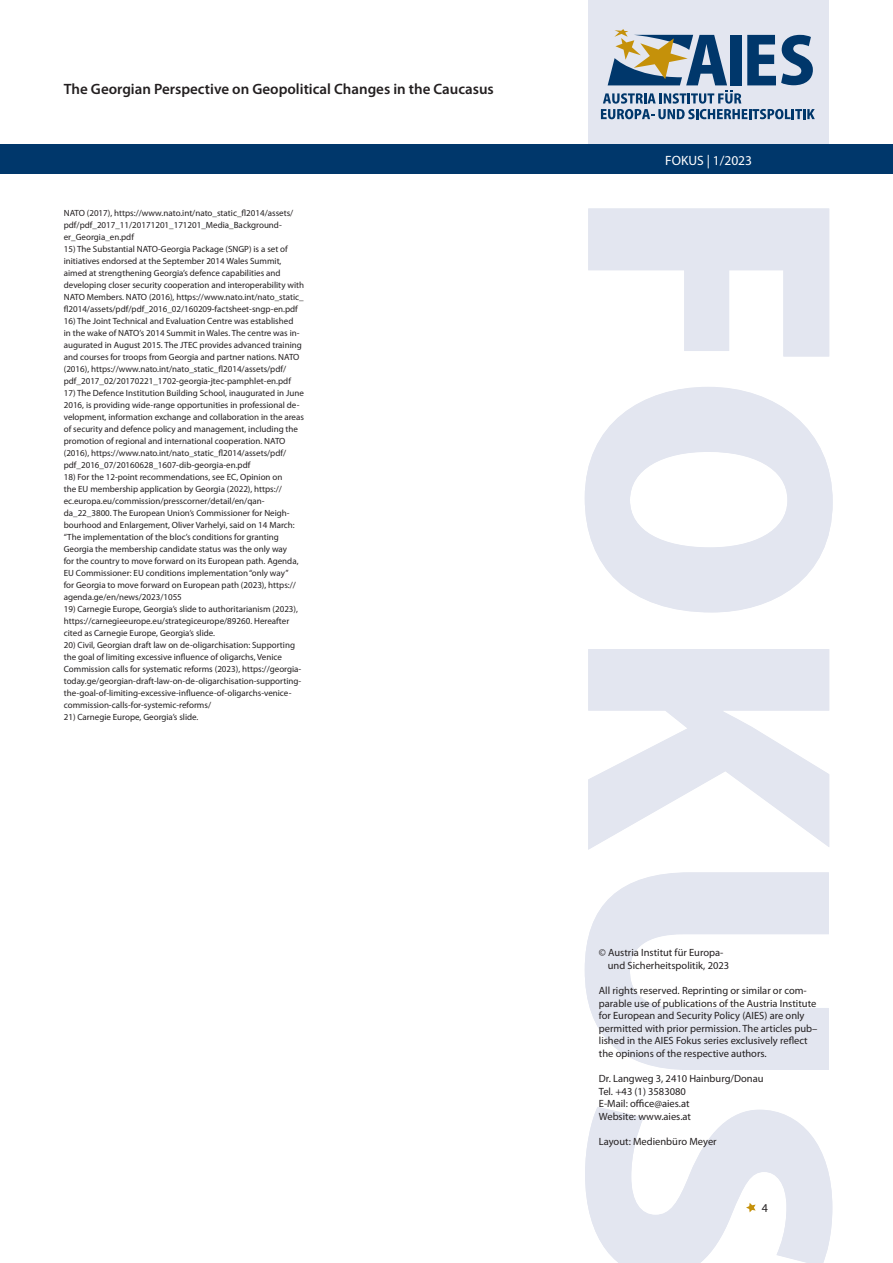
<style>
.page{position:relative;width:893px;height:1263px;background:#fff}
.page>*{position:absolute;margin:0;border:0;box-sizing:border-box;transform-origin:0 0}
.t1{font:600 15px "Myriad Pro";color:#231f20}
.t2{font:13.5px "Myriad Pro";color:#fff}
.t3{font:12px "Myriad Pro";color:#231f20}
._05_Impressum{font:10.5px/12.6px "Myriad Pro";color:#231f20}
._03_Endnoten{font:9px/12px "Myriad Pro";color:#231f20}
</style>
<div class="page">
<div style="left:588px;top:0;width:241px;height:171px;background:#e3e6f0"></div>
<svg style="left:585px;top:208px;width:248px;height:1055px;fill:#e3e6f0"></svg>
<div style="left:0;top:145px;width:893px;height:29px;background:#00376b"></div>
<svg style="left:746px;top:1203px;width:10px;height:9px"></svg>
<svg style="left:601px;top:29px;width:214px;height:90px"></svg>
<h1 class="t1" style="left:64px;top:80px;width:432px">The Georgian Perspective on Geopolitical Changes in the Caucasus</h1>
<p class="_03_Endnoten" style="left:64px;top:207px;width:231px">NATO (2017), https://www.nato.int/nato_static_fl2014/assets/ pdf/pdf_2017_11/20171201_171201_Media_Background&shy;er_Georgia_en.pdf</p>
<p class="_03_Endnoten" style="left:64px;top:243px;width:242px">15) The Substantial NATO-Georgia Package (SNGP) is a set of initiatives endorsed at the September 2014 Wales Summit, aimed at strengthening Georgia’s defence capabilities and developing closer security cooperation and interoperability with NATO Members. NATO (2016), https://www.nato.int/nato_static_ fl2014/assets/pdf/pdf_2016_02/160209-factsheet-sngp-en.pdf</p>
<p class="_03_Endnoten" style="left:64px;top:315px;width:240px">16) The Joint Technical and Evaluation Centre was established in the wake of NATO’s 2014 Summit in Wales. The centre was in&shy;augurated in August 2015. The JTEC provides advanced training and courses for troops from Georgia and partner nations. NATO (2016), https://www.nato.int/nato_static_fl2014/assets/pdf/ pdf_2017_02/20170221_1702-georgia-jtec-pamphlet-en.pdf</p>
<p class="_03_Endnoten" style="left:64px;top:387px;width:242px">17) The Defence Institution Building School, inaugurated in June 2016, is providing wide-range opportunities in professional de&shy;velopment, information exchange and collaboration in the areas of security and defence policy and management, including the promotion of regional and international cooperation. NATO (2016), https://www.nato.int/nato_static_fl2014/assets/pdf/ pdf_2016_07/20160628_1607-dib-georgia-en.pdf</p>
<p class="_03_Endnoten" style="left:64px;top:471px;width:236px">18) For the 12-point recommendations, see EC, Opinion on<br>the EU membership application by Georgia (2022), https:// ec.europa.eu/commission/presscorner/detail/en/qan&shy;da_22_3800. The European Union’s Commissioner for Neigh&shy;bourhood and Enlargement, Oliver Varhelyi, said on 14 March: “The implementation of the bloc’s conditions for granting Georgia the membership candidate status was the only way for the country to move forward on its European path. Agenda, EU Commissioner: EU conditions implementation “only way” for Georgia to move forward on European path (2023), https:// agenda.ge/en/news/2023/1055</p>
<p class="_03_Endnoten" style="left:64px;top:603px;width:236px">19) Carnegie Europe, Georgia’s slide to authoritarianism (2023), https://carnegieeurope.eu/strategiceurope/89260. Hereafter cited as Carnegie Europe, Georgia’s slide.</p>
<p class="_03_Endnoten" style="left:64px;top:639px;width:239px">20) Civil, Georgian draft law on de-oligarchisation: Supporting the goal of limiting excessive influence of oligarchs, Venice Commission calls for systematic reforms (2023), https://georgia&shy;today.ge/georgian-draft-law-on-de-oligarchisation-supporting&shy;the-goal-of-limiting-excessive-influence-of-oligarchs-venice&shy;commission-calls-for-systemic-reforms/</p>
<p class="_03_Endnoten" style="left:64px;top:711px;width:136px">21) Carnegie Europe, Georgia’s slide.</p>
<h2 class="t2" style="left:665px;top:152px;width:88px">FOKUS | 1/2023</h2>
<p class="_05_Impressum" style="left:608px;top:946px;width:123px;text-indent:-9px">© Austria Institut für Europa&shy;und Sicherheitspolitik, 2023</p>
<p class="_05_Impressum" style="left:599px;top:984px;width:220px">All rights reserved. Reprinting or similar or com&shy;parable use of publications of the Austria Institute for European and Security Policy (AIES) are only permitted with prior permission. The articles pub– lished in the AIES Fokus series exclusively reflect the opinions of the respective authors.</p>
<p class="_05_Impressum" style="left:599px;top:1072px;width:166px">Dr. Langweg 3, 2410 Hainburg/Donau<br>Tel. +43 (1) 3583080</p>
<p class="_05_Impressum" style="left:599px;top:1097px;width:94px">E-Mail: office@aies.at<br>Website: www.aies.at</p>
<p class="_05_Impressum" style="left:599px;top:1135px;width:119px">Layout: Medienbüro Meyer</p>
<h3 class="t3" style="left:762px;top:1200px;width:8px">4</h3>
</div>
